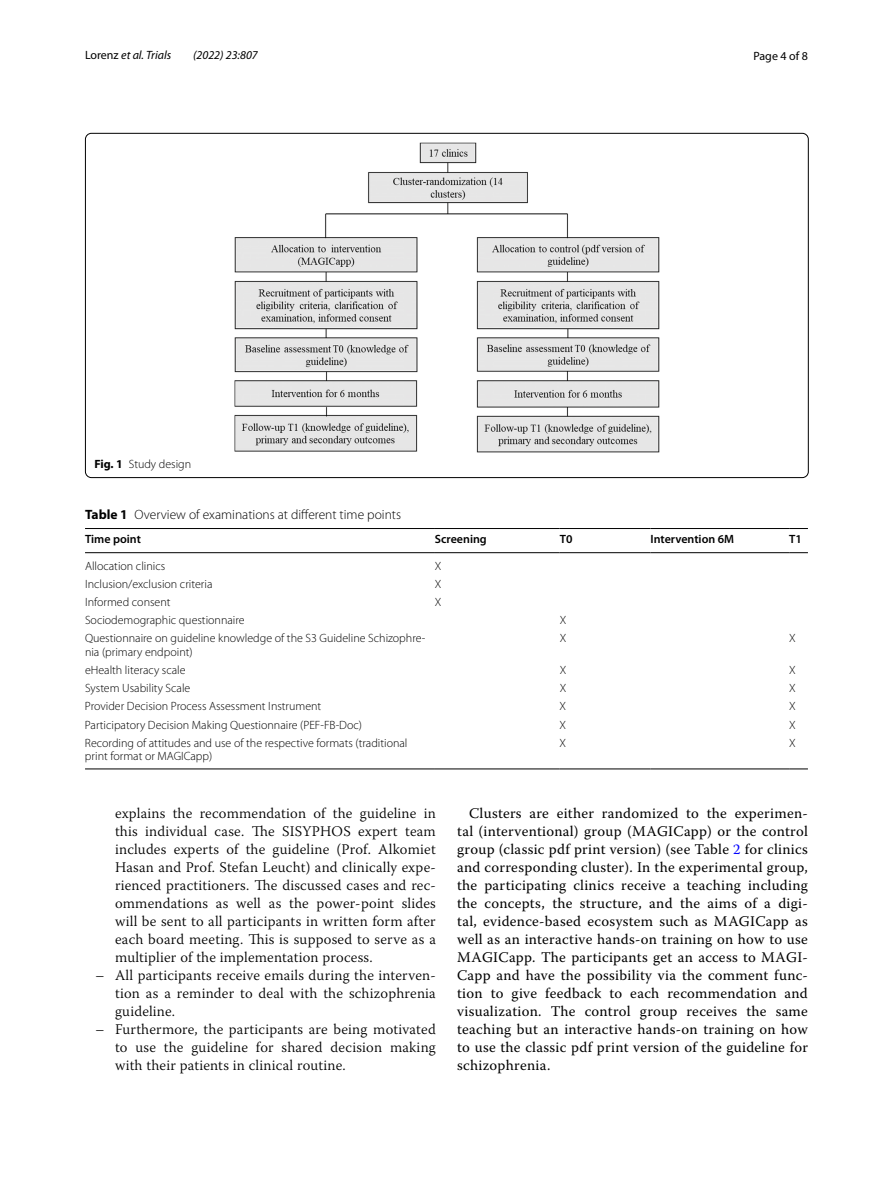
<style>
.page{position:relative;width:893px;height:1187px;background:#fff}
.page>*{position:absolute;margin:0;border:0;box-sizing:border-box;transform-origin:0 0}
.t1{font:14.7px/18px "Warnock Pro";letter-spacing:.02em;color:#000;text-align:justify}
.t2{font:300 14.7px/18px "Warnock Pro";letter-spacing:.015em;color:#000;text-align:justify}
.t3{font:300 13.5px "Myriad Pro";color:#000}
.t4{font:300 12px/13.5px "Myriad Pro";color:#000}
.t5{font:600 12px "Myriad Pro";color:#000}
.t6{font:italic 12px "Myriad Pro";color:#000}
.t7{font:12px "Myriad Pro";color:#000}
.s1{font-style:normal}
.s2{font-weight:700}
.s3{color:#00f}
</style>
<div class="page">
<img style="left:234px;top:142px;width:425px;height:310px">
<hr style="left:85px;top:528px;width:350px;height:1px;background:#000">
<hr style="left:85px;top:552px;width:350px;height:1px;background:#000">
<hr style="left:435px;top:528px;width:125px;height:1px;background:#000">
<hr style="left:435px;top:552px;width:125px;height:1px;background:#000">
<hr style="left:560px;top:528px;width:90px;height:1px;background:#000">
<hr style="left:560px;top:552px;width:90px;height:1px;background:#000">
<hr style="left:650px;top:528px;width:139px;height:1px;background:#000">
<hr style="left:650px;top:552px;width:139px;height:1px;background:#000">
<svg style="left:789px;top:528px;width:19px;height:1px"></svg>
<svg style="left:789px;top:552px;width:19px;height:1px"></svg>
<hr style="left:85px;top:768px;width:350px;height:1px;background:#000">
<hr style="left:435px;top:768px;width:125px;height:1px;background:#000">
<hr style="left:560px;top:768px;width:90px;height:1px;background:#000">
<hr style="left:650px;top:768px;width:139px;height:1px;background:#000">
<svg style="left:789px;top:768px;width:19px;height:1px"></svg>
<p class="t6" style="left:85px;top:48px;width:88px"><span class="s1">Lorenz</span> et al. Trials</p>
<p class="t6" style="left:193px;top:48px;width:66px">(2022) 23:807</p>
<p class="t7" style="left:753px;top:48px;width:56px">Page 4 of 8</p>
<p class="t4" style="left:94px;top:457px;width:98px"><span class="s2">Fig. 1</span> Study design</p>
<p class="t3" style="left:85px;top:506px;width:318px"><span class="s2">Table 1</span> Overview of examinations at different time points</p>
<p class="t5" style="left:85px;top:531px;width:57px">Time point</p>
<p class="t5" style="left:435px;top:531px;width:53px">Screening</p>
<p class="t5" style="left:560px;top:531px;width:14px">T0</p>
<p class="t5" style="left:650px;top:531px;width:85px">Intervention 6M</p>
<p class="t5" style="left:789px;top:531px;width:14px">T1</p>
<p class="t4" style="left:85px;top:559px;width:82px">Allocation clinics</p>
<p class="t4" style="left:435px;top:559px;width:8px">X</p>
<p class="t4" style="left:85px;top:577px;width:129px">Inclusion/exclusion criteria</p>
<p class="t4" style="left:435px;top:577px;width:8px">X</p>
<p class="t4" style="left:85px;top:595px;width:87px">Informed consent</p>
<p class="t4" style="left:435px;top:595px;width:8px">X</p>
<p class="t4" style="left:85px;top:613px;width:161px">Sociodemographic questionnaire</p>
<p class="t4" style="left:560px;top:613px;width:8px">X</p>
<p class="t4" style="left:85px;top:632px;width:342px">Questionnaire on guideline knowledge of the S3 Guideline Schizophre‑ nia (primary endpoint)</p>
<p class="t4" style="left:560px;top:632px;width:8px">X</p>
<p class="t4" style="left:789px;top:632px;width:8px">X</p>
<p class="t4" style="left:85px;top:663px;width:102px">eHealth literacy scale</p>
<p class="t4" style="left:560px;top:663px;width:8px">X</p>
<p class="t4" style="left:789px;top:663px;width:8px">X</p>
<p class="t4" style="left:85px;top:681px;width:107px">System Usability Scale</p>
<p class="t4" style="left:560px;top:681px;width:8px">X</p>
<p class="t4" style="left:789px;top:681px;width:8px">X</p>
<p class="t4" style="left:85px;top:699px;width:238px">Provider Decision Process Assessment Instrument</p>
<p class="t4" style="left:560px;top:699px;width:8px">X</p>
<p class="t4" style="left:789px;top:699px;width:8px">X</p>
<p class="t4" style="left:85px;top:718px;width:279px">Participatory Decision Making Questionnaire (PEF-FB-Doc)</p>
<p class="t4" style="left:560px;top:718px;width:8px">X</p>
<p class="t4" style="left:789px;top:718px;width:8px">X</p>
<p class="t4" style="left:85px;top:736px;width:324px">Recording of attitudes and use of the respective formats (traditional print format or MAGICapp)</p>
<p class="t4" style="left:560px;top:736px;width:8px">X</p>
<p class="t4" style="left:789px;top:736px;width:8px">X</p>
<p class="t2" style="left:115px;top:804px;width:322px">explains the recommendation of the guideline in this individual case. The SISYPHOS expert team includes experts of the guideline (Prof. Alkomiet Hasan and Prof. Stefan Leucht) and clinically expe&shy;rienced practitioners. The discussed cases and rec&shy;ommendations as well as the power-point slides will be sent to all participants in written form after each board meeting. This is supposed to serve as a multiplier of the implementation process.</p>
<p class="t2" style="left:115px;top:966px;width:322px;text-indent:-20px">– All participants receive emails during the interven&shy;tion as a reminder to deal with the schizophrenia guideline.</p>
<p class="t2" style="left:115px;top:1020px;width:322px;text-indent:-20px">– Furthermore, the participants are being motivated to use the guideline for shared decision making with their patients in clinical routine.</p>
<p class="t1" style="left:457px;top:804px;width:352px;text-indent:12px">Clusters are either randomized to the experimen&shy;tal (interventional) group (MAGICapp) or the control group (classic pdf print version) (see Table <span class="s3">2</span> for clinics and corresponding cluster). In the experimental group, the participating clinics receive a teaching including the concepts, the structure, and the aims of a digi&shy;tal, evidence-based ecosystem such as MAGICapp as well as an interactive hands-on training on how to use MAGICapp. The participants get an access to MAGI-Capp and have the possibility via the comment func&shy;tion to give feedback to each recommendation and visualization. The control group receives the same teaching but an interactive hands-on training on how to use the classic pdf print version of the guideline for schizophrenia.</p>
</div>
